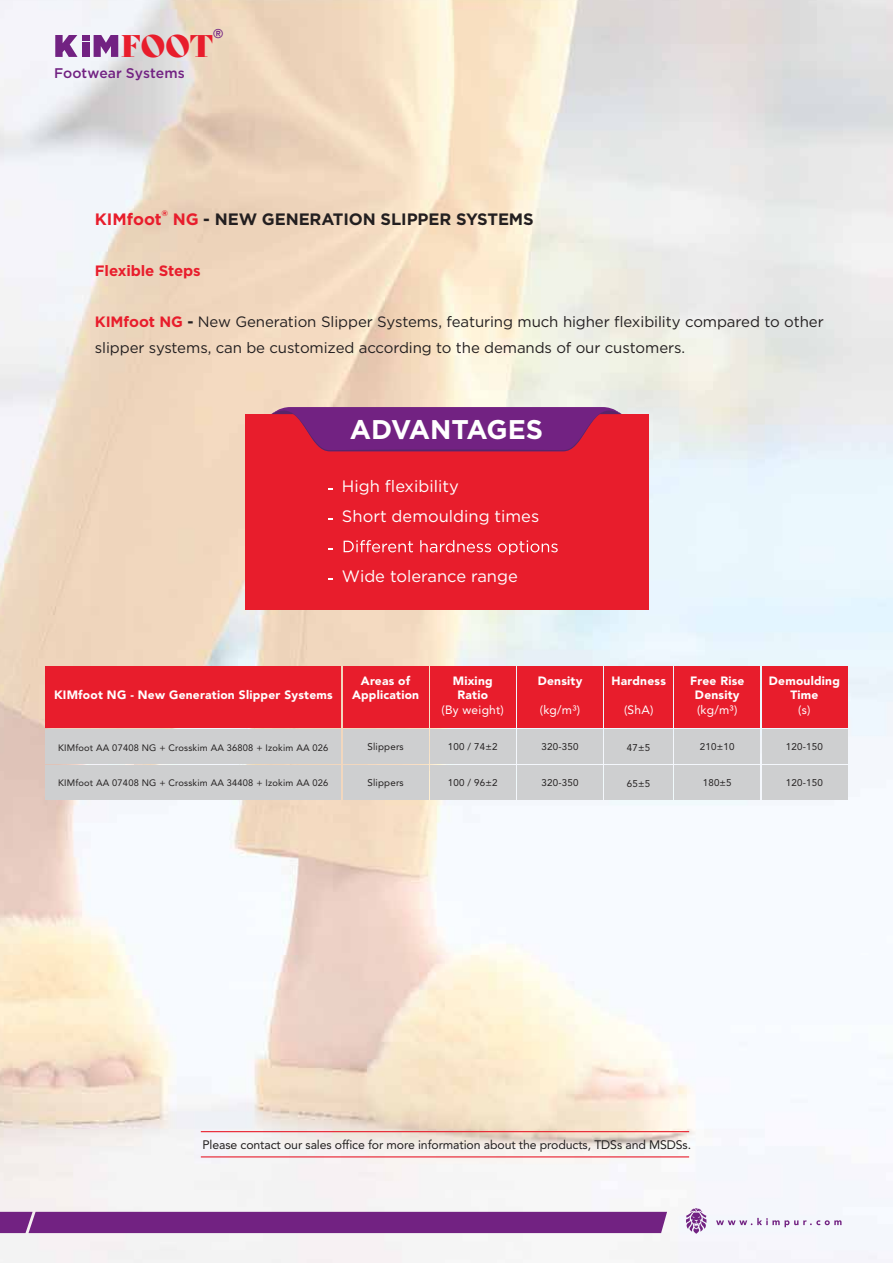
<style>
.page{position:relative;width:893px;height:1263px;background:#fff}
.page>*{position:absolute;margin:0;border:0;box-sizing:border-box;transform-origin:0 0}
.t1{font:30.45px "Bely Display";color:#e81d2c}
.t2{font:700 27px "Gotham";color:#fff}
.t3{font:16.5px/30px "Gotham";color:#fff}
.t4{font:700 16.5px "Gotham";letter-spacing:-.005em;color:#231f20}
.t5{font:15px/25.5px "Gotham";letter-spacing:-.005em;color:#231f20}
.t6{font:700 15px "Gotham";letter-spacing:-.005em;color:#e81d2c}
.t7{font:13.95px "Gotham Medium Tr";color:#722282}
.t8{font:500 12.75px "Avenir";color:#722282}
.t9{font:12.3px "Avenir";letter-spacing:-.01em;color:#232020}
.t10{font:900 12px/14.4px "Avenir";letter-spacing:.02em;color:#fff;text-align:center}
.t11{font:12px "Avenir";letter-spacing:.02em;color:#fff}
.t12{font:9.75px "Avenir";letter-spacing:.02em;color:#232020}
.t13{font:9.3px "Avenir";letter-spacing:.02em;color:#232020}
.s1{color:#e81d2c}
.s2{font-weight:700;color:#e81d2c}
.s3{font-weight:700}
</style>
<div class="page">
<img style="left:0;top:0;width:714px;height:956px">
<img style="left:714px;top:0;width:179px;height:806px">
<div style="left:46px;top:666px;width:295px;height:61px;background:#e81d2c"></div>
<div style="left:430px;top:666px;width:85px;height:61px;background:#e81d2c"></div>
<div style="left:517px;top:666px;width:86px;height:61px;background:#e81d2c"></div>
<div style="left:605px;top:666px;width:68px;height:61px;background:#e81d2c"></div>
<div style="left:675px;top:666px;width:85px;height:61px;background:#e81d2c"></div>
<div style="left:762px;top:666px;width:85px;height:61px;background:#e81d2c"></div>
<div style="left:343px;top:666px;width:85px;height:61px;background:#e81d2c"></div>
<hr style="left:201px;top:1131px;width:488px;height:1px;background:#e81d2c">
<hr style="left:201px;top:1156px;width:488px;height:1px;background:#e81d2c">
<div style="left:244px;top:414px;width:404px;height:196px;background:#e81d2c"></div>
<svg style="left:344px;top:540px;width:214px;height:15px"></svg>
<svg style="left:271px;top:396px;width:351px;height:55px;background:#9c4985"></svg>
<div style="left:46px;top:730px;width:295px;height:34px;background:#cecfd0"></div>
<div style="left:46px;top:765px;width:295px;height:34px;background:#cecfd0"></div>
<div style="left:430px;top:730px;width:85px;height:34px;background:#cecfd0"></div>
<div style="left:430px;top:765px;width:85px;height:34px;background:#cecfd0"></div>
<div style="left:517px;top:730px;width:86px;height:34px;background:#cecfd0"></div>
<div style="left:517px;top:765px;width:86px;height:34px;background:#cecfd0"></div>
<div style="left:605px;top:730px;width:68px;height:34px;background:#cecfd0"></div>
<div style="left:605px;top:765px;width:68px;height:34px;background:#cecfd0"></div>
<div style="left:675px;top:730px;width:85px;height:34px;background:#cecfd0"></div>
<div style="left:675px;top:765px;width:85px;height:34px;background:#cecfd0"></div>
<div style="left:762px;top:730px;width:85px;height:34px;background:#cecfd0"></div>
<div style="left:762px;top:765px;width:85px;height:34px;background:#cecfd0"></div>
<div style="left:343px;top:730px;width:85px;height:34px;background:#cecfd0"></div>
<div style="left:343px;top:765px;width:85px;height:34px;background:#cecfd0"></div>
<svg style="left:716px;top:1218px;width:125px;height:9px"></svg>
<div style="left:0;top:1212px;width:667px;height:21px;background:#722282"></div>
<svg style="left:686px;top:1208px;width:20px;height:26px"></svg>
<svg style="left:55px;top:35px;width:23px;height:22px"></svg>
<div style="left:82px;top:42px;width:7px;height:15px;background:#722282"></div>
<div style="left:82px;top:35px;width:7px;height:6px;background:#722282"></div>
<svg style="left:94px;top:35px;width:24px;height:22px"></svg>
<p class="t8" style="left:213px;top:22px;width:12px">®</p>
<h1 class="t1" style="left:121px;top:21px;width:94px">FOOT</h1>
<p class="t7" style="left:54px;top:65px;width:132px">Footwear Systems</p>
<p class="t4" style="left:95px;top:208px;width:440px"><span class="s1">KIMfoot</span><sup>®</sup> <span class="s1">NG</span> - NEW GENERATION SLIPPER SYSTEMS</p>
<p class="t6" style="left:95px;top:261px;width:107px">Flexible Steps</p>
<p class="t5" style="left:95px;top:309px;width:730px"><span class="s2">KIMfoot NG</span> <span class="s3">-</span> New Generation Slipper Systems, featuring much higher flexibility compared to other slipper systems, can be customized according to the demands of our customers.</p>
<h2 class="t2" style="left:350px;top:412px;width:195px">ADVANTAGES</h2>
<p class="t3" style="left:342px;top:471px;width:199px">High flexibility<br>Short demoulding times</p>
<p class="t3" style="left:342px;top:561px;width:177px">Wide tolerance range</p>
<p class="t10" style="left:54px;top:687px;width:280px">KIMfoot NG - New Generation Slipper Systems</p>
<p class="t10" style="left:352px;top:673px;width:69px">Areas of<br>Application</p>
<p class="t10" style="left:453px;top:673px;width:41px">Mixing<br>Ratio</p>
<p class="t11" style="left:442px;top:700px;width:64px">(By weight)</p>
<p class="t10" style="left:538px;top:673px;width:46px">Density</p>
<p class="t11" style="left:540px;top:700px;width:42px">(kg/m³)</p>
<p class="t10" style="left:611px;top:673px;width:56px">Hardness</p>
<p class="t11" style="left:624px;top:700px;width:31px">(ShA)</p>
<p class="t10" style="left:690px;top:673px;width:56px">Free Rise<br>Density</p>
<p class="t11" style="left:697px;top:700px;width:42px">(kg/m³)</p>
<p class="t10" style="left:769px;top:673px;width:73px">Demoulding<br>Time</p>
<p class="t11" style="left:798px;top:700px;width:14px">(s)</p>
<p class="t13" style="left:58px;top:740px;width:272px">KIMfoot AA 07408 NG + Crosskim AA 36808 + Izokim AA 026</p>
<p class="t12" style="left:367px;top:739px;width:38px">Slippers</p>
<p class="t12" style="left:448px;top:739px;width:51px">100 / 74±2</p>
<p class="t12" style="left:448px;top:775px;width:51px">100 / 96±2</p>
<p class="t12" style="left:542px;top:739px;width:38px">320-350</p>
<p class="t12" style="left:542px;top:775px;width:38px">320-350</p>
<p class="t12" style="left:700px;top:739px;width:36px">210±10</p>
<p class="t12" style="left:703px;top:775px;width:30px">180±5</p>
<p class="t12" style="left:786px;top:739px;width:38px">120-150</p>
<p class="t12" style="left:627px;top:740px;width:25px">47±5</p>
<p class="t12" style="left:627px;top:775px;width:25px">65±5</p>
<p class="t12" style="left:367px;top:775px;width:38px">Slippers</p>
<p class="t12" style="left:786px;top:775px;width:38px">120-150</p>
<p class="t13" style="left:58px;top:775px;width:272px">KIMfoot AA 07408 NG + Crosskim AA 34408 + Izokim AA 026</p>
<p class="t9" style="left:202px;top:1134px;width:490px">Please contact our sales office for more information about the products, TDSs and MSDSs.</p>
</div>
